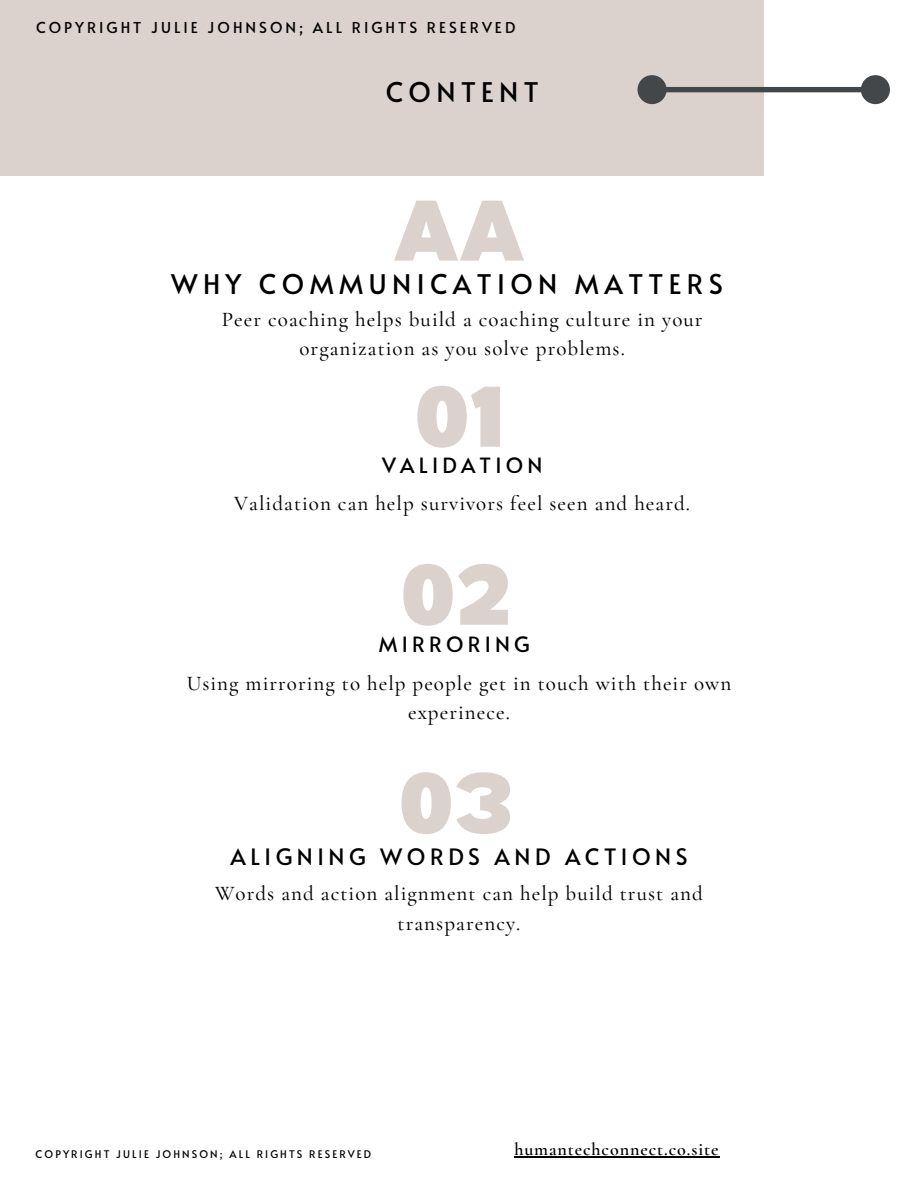
<style>
.page{position:relative;width:918px;height:1188px;background:#fff}
.page>*{position:absolute;margin:0;border:0;box-sizing:border-box;transform-origin:0 0}
.t1{font:900 84px "Bernoru";color:#dbd2cd}
.t2{font:27px "Alata";letter-spacing:.2em;color:#000}
.t3{font:22.5px "Alata";letter-spacing:.2em;color:#000}
.t4{font:500 21px/29.2px "Cormorant Garamond";letter-spacing:.05em;color:#000;text-align:center}
.t5{font:21px "Alata";letter-spacing:.2em;color:#000}
.t6{font:600 18px "Cormorant Garamond";letter-spacing:.05em;color:#000}
.t7{font:15px "Alata";letter-spacing:.2em;color:#000}
.t8{font:10.5px "Alata";letter-spacing:.2em;color:#000}
</style>
<div class="page">
<div style="left:0;top:0;width:763px;height:176px;background:#dbd2cd"></div>
<svg style="left:638px;top:75px;width:252px;height:29px"></svg>
<hr style="left:514px;top:1156px;width:205px;height:2px;background:#000">
<p class="t7" style="left:36px;top:17px;width:481px">COPYRIGHT JULIE JOHNSON; ALL RIGHTS RESERVED</p>
<p class="t2" style="left:386px;top:73px;width:154px">CONTENT</p>
<p class="t1" style="left:393px;top:183px;width:133px">AA</p>
<p class="t2" style="left:171px;top:264px;width:553px">WHY COMMUNICATION MATTERS</p>
<p class="t4" style="left:222px;top:305px;width:482px">Peer coaching helps build a coaching culture in your organization as you solve problems.</p>
<p class="t1" style="left:414px;top:369px;width:91px">01</p>
<p class="t5" style="left:382px;top:450px;width:162px">VALIDATION</p>
<p class="t4" style="left:234px;top:489px;width:457px">Validation can help survivors feel seen and heard.</p>
<p class="t1" style="left:400px;top:547px;width:113px">02</p>
<p class="t5" style="left:379px;top:629px;width:153px">MIRRORING</p>
<p class="t4" style="left:187px;top:668px;width:546px">Using mirroring to help people get in touch with their own</p>
<p class="t4" style="left:408px;top:697px;width:103px">experinece.</p>
<p class="t1" style="left:398px;top:755px;width:117px">03</p>
<p class="t3" style="left:230px;top:840px;width:459px">ALIGNING WORDS AND ACTIONS</p>
<p class="t4" style="left:215px;top:879px;width:489px">Words and action alignment can help build trust and transparency.</p>
<p class="t8" style="left:36px;top:1146px;width:337px">COPYRIGHT JULIE JOHNSON; ALL RIGHTS RESERVED</p>
<p class="t6" style="left:514px;top:1139px;width:206px">humantechconnect.co.site</p>
</div>
